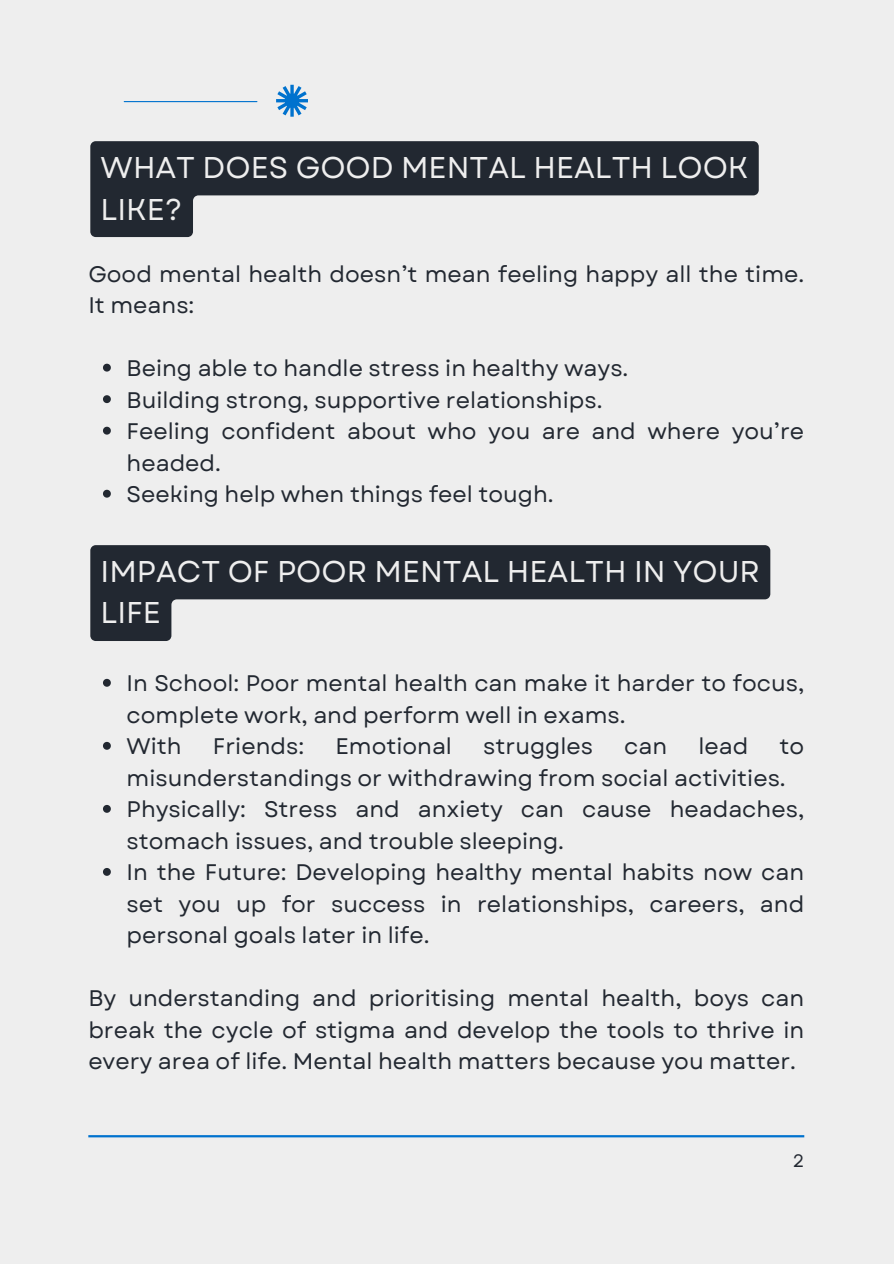
<style>
.page{position:relative;width:894px;height:1264px;background:#fff}
.page>*{position:absolute;margin:0;border:0;box-sizing:border-box;transform-origin:0 0}
.t1{font:30px/41.7px "Garet";color:#eee}
.t2{font:22.5px/31.5px "Garet";color:#222831}
.t3{font:18px "Garet";color:#222831}
</style>
<div class="page">
<div style="left:0;top:0;width:893px;height:1263px;background:#eee"></div>
<hr style="left:88px;top:1135px;width:716px;height:2px;background:#0072ce">
<hr style="left:124px;top:101px;width:133px;height:1px;background:#0072ce">
<svg style="left:103px;top:364px;width:8px;height:7px"></svg>
<svg style="left:103px;top:395px;width:8px;height:8px"></svg>
<svg style="left:103px;top:427px;width:8px;height:7px"></svg>
<svg style="left:103px;top:490px;width:8px;height:7px"></svg>
<svg style="left:103px;top:679px;width:8px;height:7px"></svg>
<svg style="left:103px;top:742px;width:8px;height:7px"></svg>
<svg style="left:103px;top:805px;width:8px;height:7px"></svg>
<svg style="left:103px;top:868px;width:8px;height:7px"></svg>
<svg style="left:276px;top:85px;width:31px;height:31px"></svg>
<svg style="left:90px;top:141px;width:668px;height:96px;fill:#222831"></svg>
<svg style="left:90px;top:545px;width:680px;height:96px;fill:#222831"></svg>
<p class="t1" style="left:101px;top:147px;width:649px">WHAT DOES GOOD MENTAL HEALTH LOOK<br>LIKE?</p>
<h1 class="t2" style="left:88px;top:258px;width:717px">Good mental health doesn’t mean feeling happy all the time.<br>It means:</h1>
<p class="t2" style="left:127px;top:352px;width:503px">Being able to handle stress in healthy ways.</p>
<p class="t2" style="left:127px;top:384px;width:477px">Building strong, supportive relationships.</p>
<p class="t2" style="left:127px;top:415px;width:679px">Feeling confident about who you are and where you’re headed.</p>
<p class="t2" style="left:127px;top:478px;width:428px">Seeking help when things feel tough.</p>
<h1 class="t1" style="left:101px;top:550px;width:660px">IMPACT OF POOR MENTAL HEALTH IN YOUR<br>LIFE</h1>
<p class="t2" style="left:127px;top:667px;width:679px">In School: Poor mental health can make it harder to focus, complete work, and perform well in exams.</p>
<p class="t2" style="left:127px;top:730px;width:57px">With</p>
<p class="t2" style="left:213px;top:730px;width:93px">Friends:</p>
<p class="t2" style="left:335px;top:730px;width:118px">Emotional</p>
<p class="t2" style="left:483px;top:730px;width:111px">struggles</p>
<p class="t2" style="left:624px;top:730px;width:44px">can</p>
<p class="t2" style="left:698px;top:730px;width:51px">lead</p>
<p class="t2" style="left:127px;top:730px;width:679px;text-indent:652px">to misunderstandings or withdrawing from social activities.</p>
<p class="t2" style="left:127px;top:793px;width:679px">Physically: Stress and anxiety can cause headaches, stomach issues, and trouble sleeping.</p>
<p class="t2" style="left:127px;top:856px;width:679px;text-align:justify">In the Future: Developing healthy mental habits now can set you up for success in relationships, careers, and personal goals later in life.</p>
<p class="t2" style="left:88px;top:982px;width:717px;text-align:justify">By understanding and prioritising mental health, boys can break the cycle of stigma and develop the tools to thrive in every area of life. Mental health matters because you matter.</p>
<p class="t3" style="left:792px;top:1147px;width:13px">2</p>
</div>
